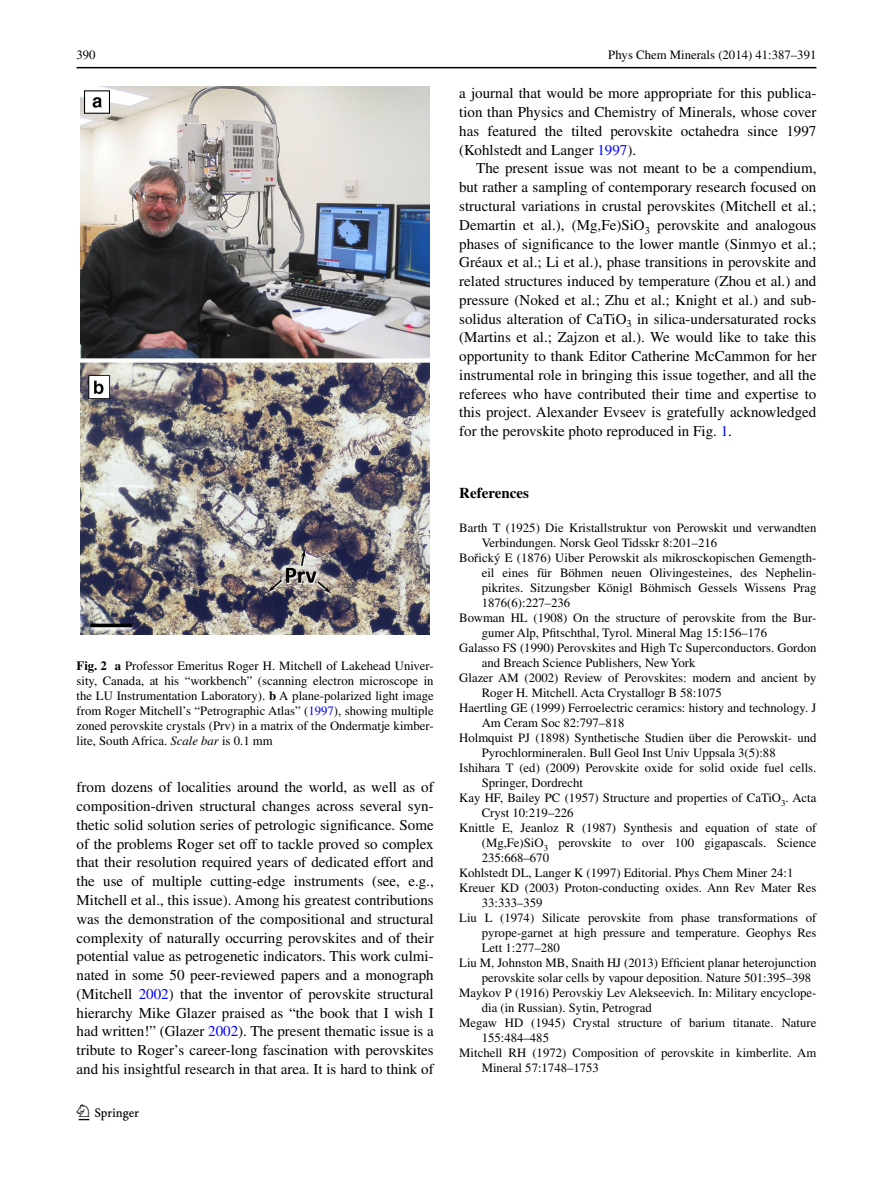
<style>
.page{position:relative;width:893px;height:1187px;background:#fff}
.page>*{position:absolute;margin:0;border:0;box-sizing:border-box;transform-origin:0 0}
.t1{font:22.5px "Springnew";color:#000}
.t2{font:15px/18.8px "Times";color:#000;text-align:justify}
.t3{font:700 15px "Times";color:#000}
.t4{font:12.75px/15px "Times";color:#000;text-align:justify}
.s1{font-weight:700}
.s2{color:#00f}
.s3{font-style:italic}
</style>
<div class="page">
<hr style="left:77px;top:67px;width:739px;height:1px;background:#000">
<img style="left:81px;top:87px;width:348px;height:548px">
<p class="t4" style="left:77px;top:48px;width:21px">390</p>
<p class="t4" style="left:608px;top:48px;width:210px">Phys Chem Minerals (2014) 41:387–391</p>
<p class="t4" style="left:77px;top:658px;width:359px"><span class="s1">Fig. 2 a</span> Professor Emeritus Roger H. Mitchell of Lakehead Univer&shy;sity, Canada, at his “workbench” (scanning electron microscope in the LU Instrumentation Laboratory). <span class="s1">b</span> A plane-polarized light image from Roger Mitchell’s “Petrographic Atlas” (<span class="s2">1997</span>), showing multiple zoned perovskite crystals (Prv) in a matrix of the Ondermatje kimber&shy;lite, South Africa. <span class="s3">Scale bar</span> is 0.1 mm</p>
<p class="t2" style="left:77px;top:777px;width:359px">from dozens of localities around the world, as well as of composition-driven structural changes across several syn&shy;thetic solid solution series of petrologic significance. Some of the problems Roger set off to tackle proved so complex that their resolution required years of dedicated effort and the use of multiple cutting-edge instruments (see, e.g., Mitchell et al., this issue). Among his greatest contributions was the demonstration of the compositional and structural complexity of naturally occurring perovskites and of their potential value as petrogenetic indicators. This work culmi&shy;nated in some 50 peer-reviewed papers and a monograph (Mitchell <span class="s2">2002</span>) that the inventor of perovskite structural hierarchy Mike Glazer praised as “the book that I wish I had written!” (Glazer <span class="s2">2002</span>). The present thematic issue is a tribute to Roger’s career-long fascination with perovskites and his insightful research in that area. It is hard to think of</p>
<h1 class="t1" style="left:79px;top:1104px;width:62px">1 3</h1>
<p class="t2" style="left:459px;top:84px;width:359px">a journal that would be more appropriate for this publica&shy;tion than Physics and Chemistry of Minerals, whose cover has featured the tilted perovskite octahedra since 1997 (Kohlstedt and Langer <span class="s2">1997</span>).</p>
<p class="t2" style="left:459px;top:159px;width:359px;text-indent:17px">The present issue was not meant to be a compendium, but rather a sampling of contemporary research focused on structural variations in crustal perovskites (Mitchell et al.; Demartin et al.), (Mg,Fe)SiO<sub>3</sub> perovskite and analogous phases of significance to the lower mantle (Sinmyo et al.; Gréaux et al.; Li et al.), phase transitions in perovskite and related structures induced by temperature (Zhou et al.) and pressure (Noked et al.; Zhu et al.; Knight et al.) and sub&shy;solidus alteration of CaTiO<sub>3</sub> in silica-undersaturated rocks (Martins et al.; Zajzon et al.). We would like to take this opportunity to thank Editor Catherine McCammon for her instrumental role in bringing this issue together, and all the referees who have contributed their time and expertise to this project. Alexander Evseev is gratefully acknowledged for the perovskite photo reproduced in Fig. <span class="s2">1</span>.</p>
<p class="t3" style="left:459px;top:484px;width:71px">References</p>
<p class="t4" style="left:459px;top:520px;width:359px">Barth T (1925) Die Kristallstruktur von Perowskit und verwandten</p>
<p class="t4" style="left:482px;top:535px;width:237px">Verbindungen. Norsk Geol Tidsskr 8:201–216</p>
<p class="t4" style="left:459px;top:550px;width:359px">Borˇický E (1876) Uiber Perowskit als mikrosckopischen Gemength-</p>
<p class="t4" style="left:482px;top:565px;width:336px">eil eines für Böhmen neuen Olivingesteines, des Nephelin-</p>
<p class="t4" style="left:482px;top:580px;width:336px">pikrites. Sitzungsber Königl Böhmisch Gessels Wissens Prag</p>
<p class="t4" style="left:482px;top:595px;width:90px">1876(6):227–236</p>
<p class="t4" style="left:459px;top:610px;width:359px">Bowman HL (1908) On the structure of perovskite from the Bur-</p>
<p class="t4" style="left:482px;top:625px;width:287px">gumer Alp, Pfitschthal, Tyrol. Mineral Mag 15:156–176</p>
<p class="t4" style="left:459px;top:640px;width:359px">Galasso FS (1990) Perovskites and High Tc Superconductors. Gordon</p>
<p class="t4" style="left:482px;top:655px;width:215px">and Breach Science Publishers, New York</p>
<p class="t4" style="left:459px;top:670px;width:359px">Glazer AM (2002) Review of Perovskites: modern and ancient by</p>
<p class="t4" style="left:482px;top:685px;width:242px">Roger H. Mitchell. Acta Crystallogr B 58:1075</p>
<p class="t4" style="left:459px;top:700px;width:359px">Haertling GE (1999) Ferroelectric ceramics: history and technology. J</p>
<p class="t4" style="left:482px;top:715px;width:144px">Am Ceram Soc 82:797–818</p>
<p class="t4" style="left:459px;top:730px;width:359px">Holmquist PJ (1898) Synthetische Studien über die Perowskit- und</p>
<p class="t4" style="left:482px;top:745px;width:295px">Pyrochlormineralen. Bull Geol Inst Univ Uppsala 3(5):88</p>
<p class="t4" style="left:459px;top:760px;width:359px">Ishihara T (ed) (2009) Perovskite oxide for solid oxide fuel cells.</p>
<p class="t4" style="left:482px;top:775px;width:103px">Springer, Dordrecht</p>
<p class="t4" style="left:459px;top:790px;width:359px">Kay HF, Bailey PC (1957) Structure and properties of CaTiO<sub>3</sub>. Acta</p>
<p class="t4" style="left:482px;top:805px;width:93px">Cryst 10:219–226</p>
<p class="t4" style="left:459px;top:820px;width:359px">Knittle E, Jeanloz R (1987) Synthesis and equation of state of</p>
<p class="t4" style="left:482px;top:835px;width:336px">(Mg,Fe)SiO<sub>3</sub> perovskite to over 100 gigapascals. Science</p>
<p class="t4" style="left:482px;top:850px;width:69px">235:668–670</p>
<p class="t4" style="left:459px;top:865px;width:336px">Kohlstedt DL, Langer K (1997) Editorial. Phys Chem Miner 24:1</p>
<p class="t4" style="left:459px;top:880px;width:359px">Kreuer KD (2003) Proton-conducting oxides. Ann Rev Mater Res</p>
<p class="t4" style="left:482px;top:895px;width:62px">33:333–359</p>
<p class="t4" style="left:459px;top:910px;width:359px">Liu L (1974) Silicate perovskite from phase transformations of</p>
<p class="t4" style="left:482px;top:925px;width:336px">pyrope-garnet at high pressure and temperature. Geophys Res</p>
<p class="t4" style="left:482px;top:940px;width:80px">Lett 1:277–280</p>
<p class="t4" style="left:459px;top:955px;width:359px">Liu M, Johnston MB, Snaith HJ (2013) Efficient planar heterojunction</p>
<p class="t4" style="left:482px;top:970px;width:331px">perovskite solar cells by vapour deposition. Nature 501:395–398</p>
<p class="t4" style="left:459px;top:985px;width:359px">Maykov P (1916) Perovskiy Lev Alekseevich. In: Military encyclope-</p>
<p class="t4" style="left:482px;top:1000px;width:171px">dia (in Russian). Sytin, Petrograd</p>
<p class="t4" style="left:459px;top:1015px;width:359px">Megaw HD (1945) Crystal structure of barium titanate. Nature</p>
<p class="t4" style="left:482px;top:1030px;width:69px">155:484–485</p>
<p class="t4" style="left:459px;top:1045px;width:359px">Mitchell RH (1972) Composition of perovskite in kimberlite. Am</p>
<p class="t4" style="left:482px;top:1060px;width:119px">Mineral 57:1748–1753</p>
</div>
